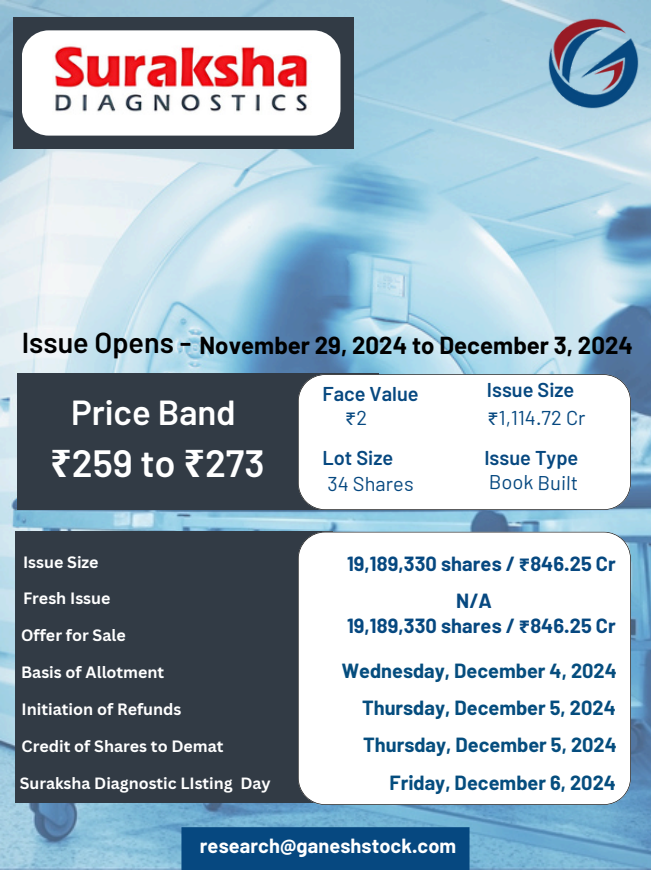
<style>
.page{position:relative;width:651px;height:870px;background:#fff}
.page>*{position:absolute;margin:0;border:0;box-sizing:border-box;transform-origin:0 0}
.t1{font:600 38px "Barlow";color:#fff}
.t2{font:600 34.8px "Barlow";color:#fff}
.t3{font:600 28.8px "Barlow";color:#000}
.t4{font:700 24px "Barlow";color:#000}
.t5{font:700 22px "Barlow";letter-spacing:.005em;color:#fff}
.t6{font:700 20px "Barlow";color:#054d7e}
.t7{font:700 20px "Barlow";letter-spacing:.005em;color:#064880}
.t8{font:600 20px "Barlow";color:#064880}
.t9{font:20px "Barlow";letter-spacing:.005em;color:#064880}
.t10{font:700 20px "Barlow";letter-spacing:.005em;color:#fff}
.t11{font:20px "Noto Sans Gurmukhi";color:#064880}
.t12{font:700 16px "Canva Sans";color:#fff}
.s1{font-family:"Noto Sans";font-weight:700}
.s2{font-family:"Barlow"}
.s3{font-family:"Noto Sans Gurmukhi"}
</style>
<div class="page">
<img style="left:0;top:0;width:651px;height:870px">
<img style="left:548px;top:17px;width:92px;height:93px;border-radius:50%">
<div style="left:17px;top:374px;width:361px;height:136px;background:#323b45"></div>
<svg style="left:298px;top:374px;width:333px;height:135px"></svg>
<div style="left:15px;top:531px;width:317px;height:272px;background:#323b45"></div>
<svg style="left:298px;top:532px;width:333px;height:273px"></svg>
<div style="left:13px;top:17px;width:341px;height:132px;background:#323b45"></div>
<div style="left:22px;top:30px;width:318px;height:106px;background:#fff;border-radius:27px"></div>
<div style="left:181px;top:827px;width:289px;height:43px;background:#064880"></div>
<img style="left:54px;top:46px;width:254px;height:66px">
<h6 class="t3" style="left:22px;top:324px;width:171px">Issue Opens -</h6>
<h5 class="t4" style="left:200px;top:330px;width:435px">November 29, 2024 to December 3, 2024</h5>
<h3 class="t2" style="left:71px;top:390px;width:166px">Price Band</h3>
<h1 class="t1" style="left:50px;top:439px;width:216px"><span class="s1">₹</span>259 to <span class="s1">₹</span>273</h1>
<h1 class="t8" style="left:322px;top:381px;width:98px">Face Value</h1>
<h5 class="t11" style="left:345px;top:407px;width:23px">₹<span class="s2">2</span></h5>
<h5 class="t8" style="left:322px;top:445px;width:72px">Lot Size</h5>
<h6 class="t9" style="left:327px;top:471px;width:88px">34 Shares</h6>
<h6 class="t8" style="left:487px;top:377px;width:89px">Issue Size</h6>
<h5 class="t9" style="left:488px;top:405px;width:99px"><span class="s3">₹</span>1,114.72 Cr</h5>
<h6 class="t8" style="left:484px;top:445px;width:95px">Issue Type</h6>
<h5 class="t9" style="left:489px;top:469px;width:91px;rotate:1deg">Book Built</h5>
<p class="t12" style="left:23px;top:551px;width:77px">Issue Size</p>
<p class="t12" style="left:23px;top:587px;width:89px">Fresh Issue</p>
<p class="t12" style="left:21px;top:624px;width:106px">Offer for Sale</p>
<p class="t12" style="left:21px;top:661px;width:145px">Basis of Allotment</p>
<h3 class="t12" style="left:22px;top:698px;width:162px">Initiation of Refunds</h3>
<p class="t12" style="left:22px;top:735px;width:204px">Credit of Shares to Demat</p>
<h4 class="t12" style="left:20px;top:772px;width:252px">Suraksha Diagnostic LIsting Day</h4>
<p class="t5" style="left:23px;top:725px;width:283px">research@ganeshstock.com</p>
<p class="t7" style="left:347px;top:551px;width:270px">19,189,330 shares / <span class="s3">₹</span>846.25 Cr</p>
<h5 class="t7" style="left:456px;top:588px;width:37px">N/A</h5>
<p class="t7" style="left:347px;top:613px;width:270px">19,189,330 shares / <span class="s3">₹</span>846.25 Cr</p>
<h5 class="t6" style="left:342px;top:658px;width:277px">Wednesday, December 4, 2024</h5>
<h5 class="t6" style="left:362px;top:695px;width:255px">Thursday, December 5, 2024</h5>
<h5 class="t6" style="left:363px;top:732px;width:255px">Thursday, December 5, 2024</h5>
<h5 class="t6" style="left:390px;top:770px;width:228px">Friday, December 6, 2024</h5>
<p class="t10" style="left:200px;top:833px;width:258px">research@ganeshstock.com</p>
</div>
